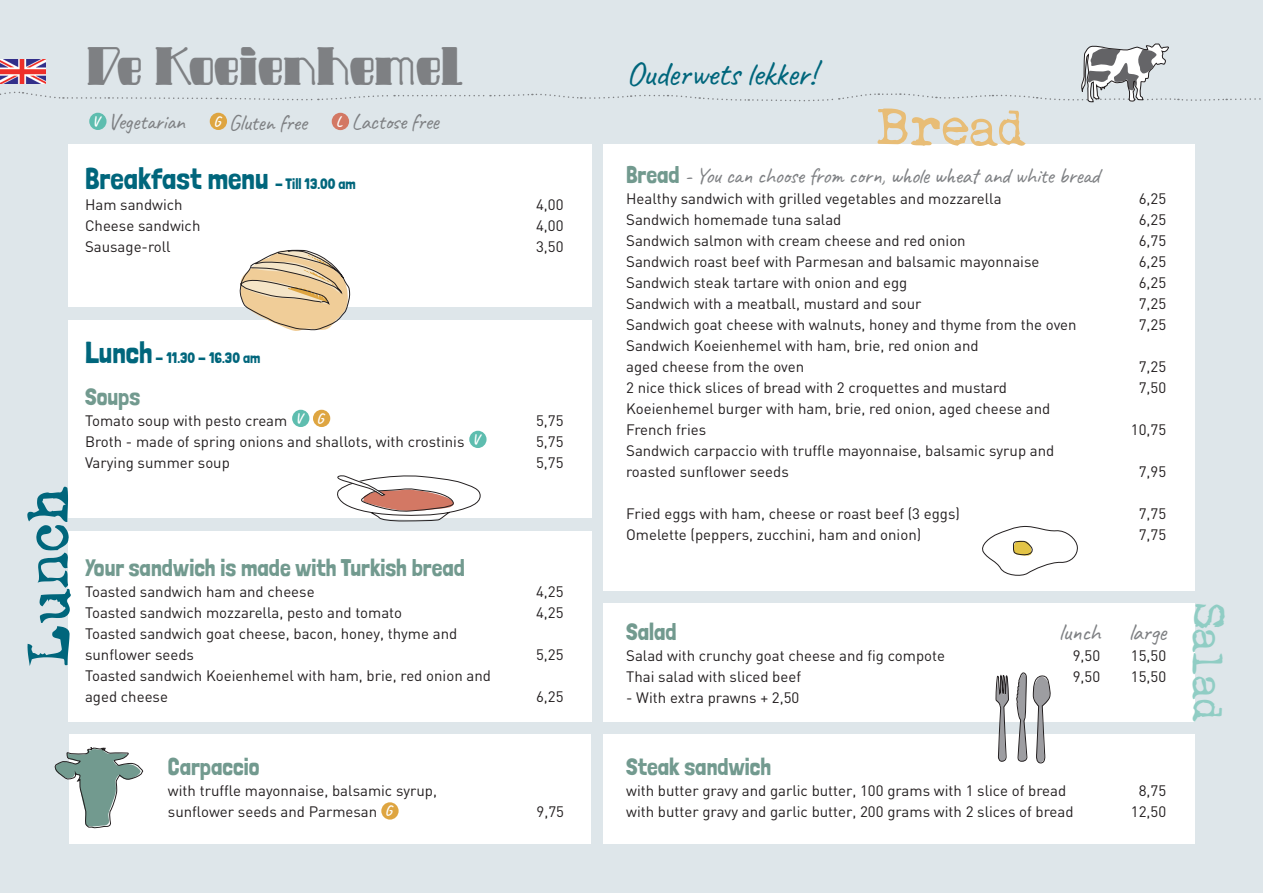
<style>
.page{position:relative;width:1263px;height:893px;background:#dee6ea}
.page>*{position:absolute;margin:0;border:0;box-sizing:border-box;transform-origin:0 0}
.t1{font:60px "My Underwood";color:#00667c}
.t2{font:52.5px "My Underwood";color:#e8bd76}
.t3{font:45.75px "mokumexpo";color:#7e8083}
.t4{font:43.5px "My Underwood";color:#90cdc4}
.t5{font:34.5px "Caveat";letter-spacing:-.02em;color:#00667c}
.t6{font:30px "Londrina Solid";color:#00667c}
.t7{font:24px "Londrina Solid";color:#729a8f}
.t8{font:24px "Caveat";letter-spacing:-.02em;color:#7e8083}
.t9{font:22.5px "Caveat";letter-spacing:-.02em;color:#7e8083}
.t10{font:15px/21px "DIN";color:#231f20}
.t11{font:15px "Londrina Solid";color:#00667c}
.s1{font-weight:700;font-size:14.25px;color:#fff}
.s2{font-size:15px}
.s3{font-size:30px}
.s4{font-family:"Caveat";font-weight:700;font-size:14.25px;color:#fff}
.s5{font-family:"Londrina Solid";font-size:24px;color:#729a8f}
</style>
<div class="page">
<div style="left:68px;top:145px;width:523px;height:162px;background:#fff"></div>
<div style="left:604px;top:604px;width:591px;height:118px;background:#fff"></div>
<div style="left:604px;top:735px;width:591px;height:109px;background:#fff"></div>
<div style="left:69px;top:735px;width:522px;height:109px;background:#fff"></div>
<div style="left:68px;top:320px;width:523px;height:197px;background:#fff"></div>
<div style="left:68px;top:531px;width:523px;height:191px;background:#fff"></div>
<div style="left:604px;top:145px;width:591px;height:446px;background:#fff"></div>
<div style="left:89px;top:113px;width:18px;height:17px;background:#5ebdaf;border-radius:50%"></div>
<div style="left:210px;top:113px;width:17px;height:17px;background:#dea541;border-radius:50%"></div>
<div style="left:332px;top:113px;width:17px;height:17px;background:#d37864;border-radius:50%"></div>
<div style="left:292px;top:410px;width:17px;height:17px;background:#5ebdaf;border-radius:50%"></div>
<div style="left:313px;top:410px;width:17px;height:17px;background:#dea541;border-radius:50%"></div>
<div style="left:469px;top:431px;width:17px;height:17px;background:#5ebdaf;border-radius:50%"></div>
<div style="left:381px;top:802px;width:18px;height:18px;background:#dea541;border-radius:50%"></div>
<svg style="left:239px;top:249px;width:111px;height:82px"></svg>
<svg style="left:332px;top:475px;width:151px;height:46px"></svg>
<svg style="left:54px;top:747px;width:89px;height:82px"></svg>
<svg style="left:995px;top:672px;width:56px;height:91px"></svg>
<svg style="left:982px;top:526px;width:96px;height:50px"></svg>
<svg style="left:0;top:44px;width:1261px;height:59px"></svg>
<h3 class="t3" style="left:88px;top:46px;width:379px">De Koeienhemel</h3>
<h3 class="t9" style="left:92px;top:107px;width:94px"><span class="s1">V</span> Vegetarian</h3>
<h3 class="t9" style="left:213px;top:108px;width:95px"><sup>G</sup> Gluten free</h3>
<h3 class="t9" style="left:336px;top:107px;width:104px"><span class="s1">L</span> Lactose free</h3>
<h3 class="t6" style="left:85px;top:161px;width:272px">Breakfast menu <span class="s2">- Till 13.00 am</span></h3>
<p class="t10" style="left:85px;top:194px;width:99px">Ham sandwich</p>
<p class="t10" style="left:536px;top:194px;width:29px">4,00</p>
<p class="t10" style="left:85px;top:215px;width:117px">Cheese sandwich</p>
<p class="t10" style="left:536px;top:215px;width:29px">4,00</p>
<p class="t10" style="left:85px;top:236px;width:87px">Sausage-roll</p>
<p class="t10" style="left:536px;top:236px;width:29px">3,50</p>
<h1 class="t1" style="left:11px;top:667px;width:183px;rotate:-90deg">Lunch</h1>
<p class="t11" style="left:85px;top:348px;width:177px"><span class="s3">Lunch</span> - 11.30 - 16.30 am</p>
<h3 class="t7" style="left:85px;top:382px;width:57px">Soups</h3>
<p class="t10" style="left:85px;top:409px;width:240px">Tomato soup with pesto cream <sup>V</sup> <sup>G</sup></p>
<p class="t10" style="left:536px;top:409px;width:29px">5,75</p>
<p class="t10" style="left:85px;top:430px;width:396px">Broth - made of spring onions and shallots, with crostinis <sup>V</sup></p>
<p class="t10" style="left:536px;top:430px;width:29px">5,75</p>
<p class="t10" style="left:85px;top:451px;width:146px">Varying summer soup</p>
<p class="t10" style="left:536px;top:451px;width:29px">5,75</p>
<h3 class="t7" style="left:85px;top:554px;width:381px">Your sandwich is made with Turkish bread</h3>
<p class="t10" style="left:85px;top:581px;width:231px">Toasted sandwich ham and cheese</p>
<p class="t10" style="left:536px;top:581px;width:29px">4,25</p>
<p class="t10" style="left:85px;top:602px;width:318px">Toasted sandwich mozzarella, pesto and tomato</p>
<p class="t10" style="left:536px;top:602px;width:29px">4,25</p>
<p class="t10" style="left:85px;top:623px;width:374px">Toasted sandwich goat cheese, bacon, honey, thyme and sunflower seeds</p>
<p class="t10" style="left:536px;top:644px;width:29px">5,25</p>
<p class="t10" style="left:85px;top:665px;width:407px">Toasted sandwich Koeienhemel with ham, brie, red onion and aged cheese</p>
<p class="t10" style="left:536px;top:686px;width:29px">6,25</p>
<h3 class="t7" style="left:168px;top:753px;width:93px">Carpaccio</h3>
<p class="t10" style="left:168px;top:780px;width:271px">with truffle mayonnaise, balsamic syrup, sunflower seeds and Parmesan <span class="s4">G</span></p>
<p class="t10" style="left:537px;top:801px;width:29px">9,75</p>
<h3 class="t5" style="left:626px;top:52px;width:191px">Ouderwets lekker!</h3>
<h2 class="t2" style="left:876px;top:95px;width:150px">Bread</h2>
<h3 class="t9" style="left:626px;top:162px;width:475px"><span class="s5">Bread</span> - You can choose from corn, whole wheat and white bread</h3>
<p class="t10" style="left:626px;top:188px;width:377px">Healthy sandwich with grilled vegetables and mozzarella</p>
<p class="t10" style="left:1139px;top:188px;width:29px">6,25</p>
<p class="t10" style="left:626px;top:209px;width:217px">Sandwich homemade tuna salad</p>
<p class="t10" style="left:1139px;top:209px;width:29px">6,25</p>
<p class="t10" style="left:626px;top:230px;width:341px">Sandwich salmon with cream cheese and red onion</p>
<p class="t10" style="left:1139px;top:230px;width:29px">6,75</p>
<p class="t10" style="left:626px;top:251px;width:415px">Sandwich roast beef with Parmesan and balsamic mayonnaise</p>
<p class="t10" style="left:1139px;top:251px;width:29px">6,25</p>
<p class="t10" style="left:626px;top:272px;width:283px">Sandwich steak tartare with onion and egg</p>
<p class="t10" style="left:1139px;top:272px;width:29px">6,25</p>
<p class="t10" style="left:626px;top:293px;width:297px">Sandwich with a meatball, mustard and sour</p>
<p class="t10" style="left:1139px;top:293px;width:29px">7,25</p>
<p class="t10" style="left:626px;top:314px;width:452px">Sandwich goat cheese with walnuts, honey and thyme from the oven</p>
<p class="t10" style="left:1139px;top:314px;width:29px">7,25</p>
<p class="t10" style="left:626px;top:335px;width:354px">Sandwich Koeienhemel with ham, brie, red onion and aged cheese from the oven</p>
<p class="t10" style="left:1139px;top:356px;width:29px">7,25</p>
<p class="t10" style="left:626px;top:377px;width:382px">2 nice thick slices of bread with 2 croquettes and mustard</p>
<p class="t10" style="left:1139px;top:377px;width:29px">7,50</p>
<p class="t10" style="left:626px;top:398px;width:426px">Koeienhemel burger with ham, brie, red onion, aged cheese and<br>French fries</p>
<p class="t10" style="left:1131px;top:419px;width:37px">10,75</p>
<p class="t10" style="left:626px;top:440px;width:430px">Sandwich carpaccio with truffle mayonnaise, balsamic syrup and roasted sunflower seeds</p>
<p class="t10" style="left:1139px;top:461px;width:29px">7,95</p>
<p class="t10" style="left:626px;top:503px;width:335px">Fried eggs with ham, cheese or roast beef (3 eggs)</p>
<p class="t10" style="left:1139px;top:503px;width:29px">7,75</p>
<p class="t10" style="left:626px;top:524px;width:297px">Omelette (peppers, zucchini, ham and onion)</p>
<p class="t10" style="left:1139px;top:524px;width:29px">7,75</p>
<h3 class="t7" style="left:626px;top:617px;width:52px">Salad</h3>
<h3 class="t8" style="left:1059px;top:617px;width:109px">lunch large</h3>
<p class="t10" style="left:626px;top:645px;width:320px">Salad with crunchy goat cheese and fig compote</p>
<p class="t10" style="left:1073px;top:645px;width:29px">9,50</p>
<p class="t10" style="left:1131px;top:645px;width:37px">15,50</p>
<p class="t10" style="left:626px;top:666px;width:176px">Thai salad with sliced beef</p>
<p class="t10" style="left:1073px;top:666px;width:29px">9,50</p>
<p class="t10" style="left:1131px;top:666px;width:37px">15,50</p>
<p class="t10" style="left:626px;top:687px;width:175px">- With extra prawns + 2,50</p>
<h3 class="t7" style="left:626px;top:753px;width:147px">Steak sandwich</h3>
<p class="t10" style="left:626px;top:780px;width:441px">with butter gravy and garlic butter, 100 grams with 1 slice of bread</p>
<p class="t10" style="left:1139px;top:780px;width:29px">8,75</p>
<p class="t10" style="left:626px;top:801px;width:449px">with butter gravy and garlic butter, 200 grams with 2 slices of bread</p>
<p class="t10" style="left:1131px;top:801px;width:37px">12,50</p>
<h3 class="t4" style="left:1235px;top:603px;width:121px;rotate:90deg">Salad</h3>
</div>
